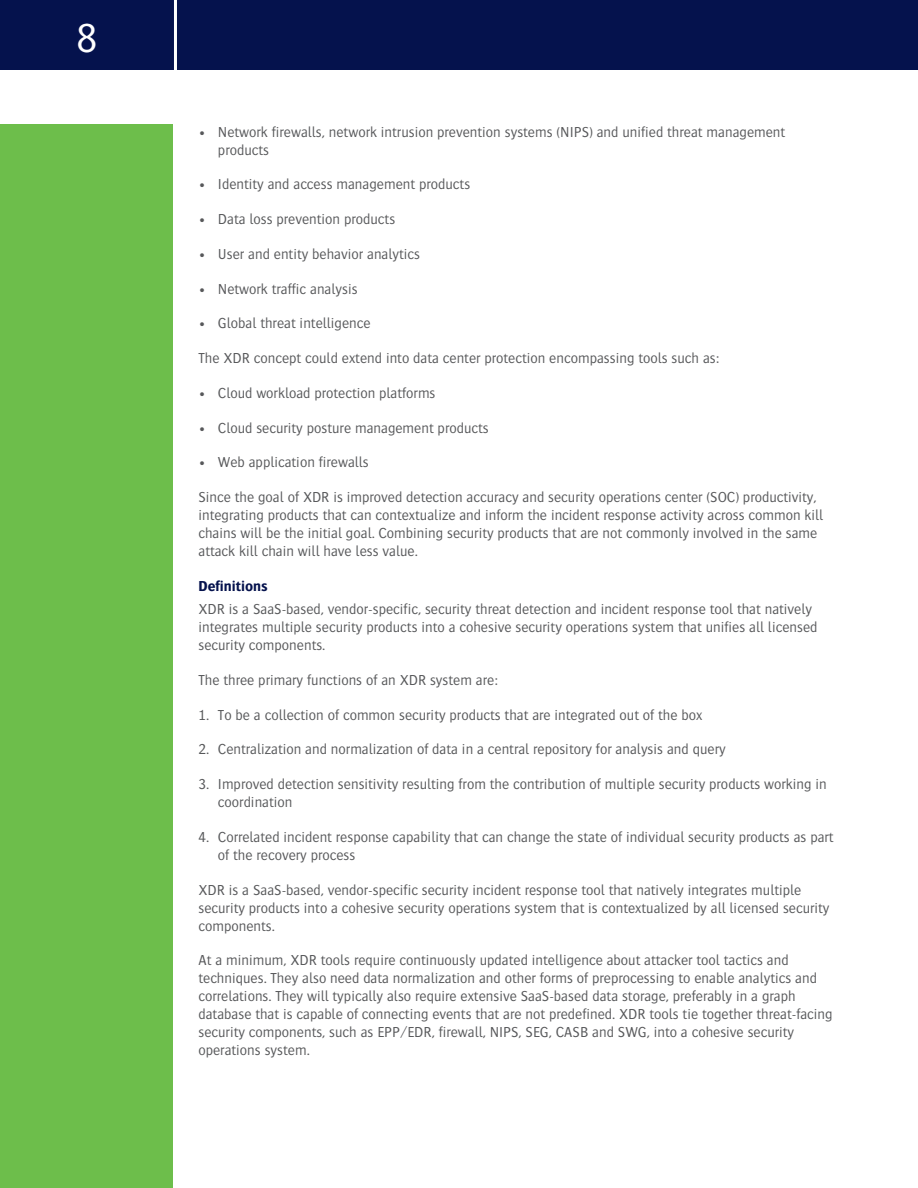
<style>
.page{position:relative;width:918px;height:1188px;background:#fff}
.page>*{position:absolute;margin:0;border:0;box-sizing:border-box;transform-origin:0 0}
.t1{font:300 42px "Bosis";color:#fff}
.t2{font:300 15px/18px "Bosis";color:#57585a}
.t3{font:700 15px "Bosis";color:#05124d}
</style>
<div class="page">
<div style="left:0;top:124px;width:173px;height:1064px;background:#6dbe4b"></div>
<div style="left:0;top:0;width:918px;height:70px;background:#05124d"></div>
<hr style="left:174px;top:0;width:3px;height:75px;background:#fff">
<h1 class="t1" style="left:76px;top:16px;width:23px">8</h1>
<p class="t2" style="left:218px;top:122px;width:569px;text-indent:-20px">• Network firewalls, network intrusion prevention systems (NIPS) and unified threat management products</p>
<p class="t2" style="left:198px;top:175px;width:273px">• Identity and access management products</p>
<p class="t2" style="left:198px;top:210px;width:198px">• Data loss prevention products</p>
<p class="t2" style="left:198px;top:245px;width:223px">• User and entity behavior analytics</p>
<p class="t2" style="left:198px;top:279px;width:161px">• Network traffic analysis</p>
<p class="t2" style="left:198px;top:314px;width:174px">• Global threat intelligence</p>
<p class="t2" style="left:198px;top:349px;width:522px">The XDR concept could extend into data center protection encompassing tools such as:</p>
<p class="t2" style="left:198px;top:384px;width:239px">• Cloud workload protection platforms</p>
<p class="t2" style="left:198px;top:418px;width:292px">• Cloud security posture management products</p>
<p class="t2" style="left:198px;top:453px;width:172px">• Web application firewalls</p>
<p class="t2" style="left:198px;top:488px;width:626px">Since the goal of XDR is improved detection accuracy and security operations center (SOC) productivity, integrating products that can contextualize and inform the incident response activity across common kill chains will be the initial goal. Combining security products that are not commonly involved in the same attack kill chain will have less value.</p>
<p class="t3" style="left:198px;top:577px;width:71px">Definitions</p>
<p class="t2" style="left:198px;top:600px;width:621px">XDR is a SaaS-based, vendor-specific, security threat detection and incident response tool that natively integrates multiple security products into a cohesive security operations system that unifies all licensed security components.</p>
<p class="t2" style="left:198px;top:671px;width:301px">The three primary functions of an XDR system are:</p>
<p class="t2" style="left:198px;top:705px;width:505px">1. To be a collection of common security products that are integrated out of the box</p>
<p class="t2" style="left:198px;top:740px;width:529px">2. Centralization and normalization of data in a central repository for analysis and query</p>
<p class="t2" style="left:218px;top:775px;width:610px;text-indent:-20px">3. Improved detection sensitivity resulting from the contribution of multiple security products working in coordination</p>
<p class="t2" style="left:218px;top:828px;width:617px;text-indent:-20px">4. Correlated incident response capability that can change the state of individual security products as part of the recovery process</p>
<p class="t2" style="left:198px;top:880px;width:633px">XDR is a SaaS-based, vendor-specific security incident response tool that natively integrates multiple security products into a cohesive security operations system that is contextualized by all licensed security components.</p>
<p class="t2" style="left:198px;top:951px;width:636px">At a minimum, XDR tools require continuously updated intelligence about attacker tool tactics and techniques. They also need data normalization and other forms of preprocessing to enable analytics and correlations. They will typically also require extensive SaaS-based data storage, preferably in a graph database that is capable of connecting events that are not predefined. XDR tools tie together threat-facing security components, such as EPP/EDR, firewall, NIPS, SEG, CASB and SWG, into a cohesive security operations system.</p>
</div>
